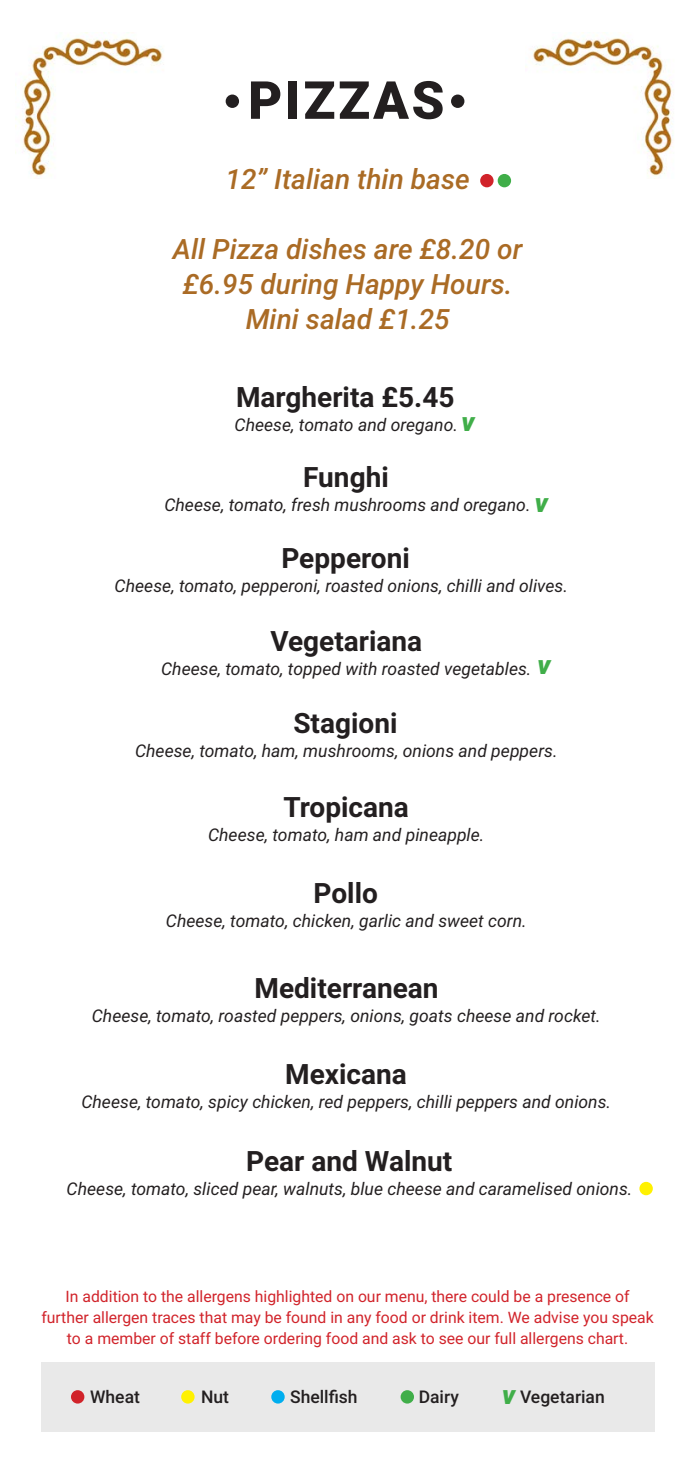
<style>
.page{position:relative;width:695px;height:1474px;background:#fff}
.page>*{position:absolute;margin:0;border:0;box-sizing:border-box;transform-origin:0 0}
.t1{font:900 52.5px "Roboto";letter-spacing:.05em;color:#231f20}
.t2{font:700 28px "Roboto";color:#231f20}
.t3{font:italic 500 28px "Roboto";color:#aa6b25}
.t4{font:italic 900 26.25px "Roboto";color:#40ae49}
.t5{font:italic 17.5px "Roboto";color:#231f20}
.t6{font:500 17.5px "Roboto";color:#231f20}
.t7{font:15.75px/21px "Roboto";color:#d1232a;text-align:center}
</style>
<div class="page">
<div style="left:225px;top:94px;width:14px;height:14px;background:#231f20;border-radius:50%"></div>
<div style="left:451px;top:94px;width:13px;height:14px;background:#231f20;border-radius:50%"></div>
<div style="left:41px;top:1362px;width:613px;height:69px;background:#e9e9e9"></div>
<div style="left:71px;top:1390px;width:13px;height:13px;background:#d1232a;border-radius:50%"></div>
<div style="left:181px;top:1390px;width:13px;height:13px;background:#fff101;border-radius:50%"></div>
<div style="left:271px;top:1390px;width:13px;height:13px;background:#00aeef;border-radius:50%"></div>
<div style="left:400px;top:1390px;width:14px;height:13px;background:#40ae49;border-radius:50%"></div>
<div style="left:480px;top:174px;width:13px;height:13px;background:#d1232a;border-radius:50%"></div>
<div style="left:497px;top:174px;width:14px;height:13px;background:#40ae49;border-radius:50%"></div>
<div style="left:639px;top:1181px;width:13px;height:14px;background:#fff101;border-radius:50%"></div>
<img style="left:525px;top:32px;width:148px;height:147px">
<img style="left:20px;top:32px;width:143px;height:147px">
<p class="t1" style="left:248px;top:63px;width:198px">PIZZAS</p>
<p class="t3" style="left:225px;top:159px;width:246px">12” Italian thin base</p>
<p class="t3" style="left:173px;top:229px;width:351px">All Pizza dishes are £8.20 or</p>
<p class="t3" style="left:183px;top:264px;width:331px">£6.95 during Happy Hours.</p>
<p class="t3" style="left:246px;top:299px;width:205px">Mini salad £1.25</p>
<p class="t2" style="left:236px;top:377px;width:220px">Margherita £5.45</p>
<p class="t5" style="left:234px;top:412px;width:225px">Cheese, tomato and oregano.</p>
<p class="t2" style="left:303px;top:457px;width:87px">Funghi</p>
<p class="t5" style="left:164px;top:492px;width:367px">Cheese, tomato, fresh mushrooms and oregano.</p>
<p class="t2" style="left:281px;top:538px;width:130px">Pepperoni</p>
<p class="t5" style="left:115px;top:573px;width:455px">Cheese, tomato, pepperoni, roasted onions, chilli and olives.</p>
<p class="t2" style="left:270px;top:621px;width:153px">Vegetariana</p>
<p class="t5" style="left:161px;top:656px;width:372px">Cheese, tomato, topped with roasted vegetables.</p>
<p class="t2" style="left:293px;top:703px;width:106px">Stagioni</p>
<p class="t5" style="left:135px;top:738px;width:424px">Cheese, tomato, ham, mushrooms, onions and peppers.</p>
<p class="t2" style="left:283px;top:787px;width:127px">Tropicana</p>
<p class="t5" style="left:208px;top:822px;width:278px">Cheese, tomato, ham and pineapple.</p>
<p class="t2" style="left:313px;top:873px;width:66px">Pollo</p>
<p class="t5" style="left:166px;top:908px;width:362px">Cheese, tomato, chicken, garlic and sweet corn.</p>
<p class="t4" style="left:461px;top:403px;width:15px">v</p>
<p class="t4" style="left:534px;top:484px;width:15px">v</p>
<p class="t4" style="left:537px;top:646px;width:15px">v</p>
<p class="t2" style="left:254px;top:968px;width:185px">Mediterranean</p>
<p class="t5" style="left:92px;top:1003px;width:510px">Cheese, tomato, roasted peppers, onions, goats cheese and rocket.</p>
<p class="t2" style="left:285px;top:1054px;width:123px">Mexicana</p>
<p class="t5" style="left:81px;top:1089px;width:531px">Cheese, tomato, spicy chicken, red peppers, chilli peppers and onions.</p>
<p class="t2" style="left:246px;top:1141px;width:207px">Pear and Walnut</p>
<p class="t5" style="left:67px;top:1176px;width:567px">Cheese, tomato, sliced pear, walnuts, blue cheese and caramelised onions.</p>
<p class="t7" style="left:41px;top:1284px;width:614px">In addition to the allergens highlighted on our menu, there could be a presence of further allergen traces that may be found in any food or drink item. We advise you speak to a member of staff before ordering food and ask to see our full allergens chart.</p>
<p class="t6" style="left:90px;top:1384px;width:51px">Wheat</p>
<p class="t6" style="left:201px;top:1384px;width:29px">Nut</p>
<p class="t6" style="left:290px;top:1384px;width:69px">Shellfish</p>
<p class="t6" style="left:418px;top:1384px;width:42px">Dairy</p>
<p class="t6" style="left:520px;top:1384px;width:86px">Vegetarian</p>
<p class="t4" style="left:502px;top:1375px;width:15px">v</p>
</div>
